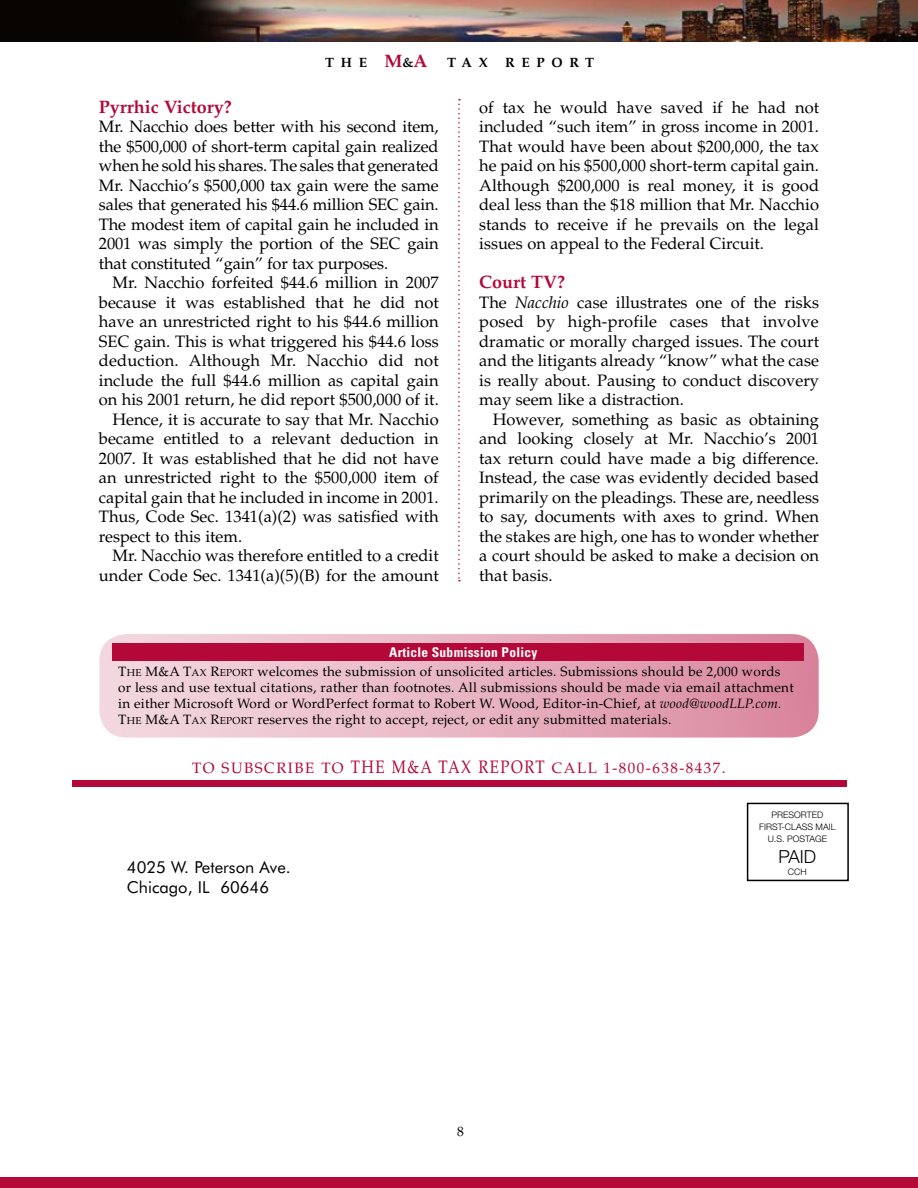
<style>
.page{position:relative;width:918px;height:1188px;background:#fff}
.page>*{position:absolute;margin:0;border:0;box-sizing:border-box;transform-origin:0 0}
.H2_A{font:700 18px "Palatino";color:#b30838}
.t1{font:300 18px "Helvetica Neue";color:#000}
.Body_A{font:16.5px/19.5px "Palatino";color:#000;text-align:justify}
.Body_A_f{font:16.5px/19.5px "Palatino";letter-spacing:-.005em;color:#000;text-align:justify}
.t2{font:16.5px "Futura BT";color:#000}
.t3{font:15px "Palatino";letter-spacing:.1em;color:#b30838}
.t4{font:13.5px/16.2px "Palatino";letter-spacing:.02em;color:#000}
.t5{font:700 condensed 13.5px "Univers";letter-spacing:.02em;color:#fff}
.t6{font:700 13.5px "Palatino";letter-spacing:.5em;color:#000}
.t7{font:300 9px/12px "Helvetica Neue";color:#000;text-align:center}
.s1{font-size:18px;color:#b30838}
.s2{font-style:italic}
.s3{font-style:inherit}
.s4{font-size:10.2px}
.s5{font-size:18px}
</style>
<div class="page">
<div style="left:72px;top:780px;width:774px;height:6px;background:#b30838"></div>
<div style="left:0;top:1177px;width:918px;height:11px;background:#b30838"></div>
<img style="left:0;top:0;width:918px;height:42px">
<div style="left:99px;top:634px;width:720px;height:104px;background:linear-gradient(to right,#f4dee4,#da889f);border-radius:27px"></div>
<div style="left:112px;top:643px;width:692px;height:18px;background:#b30838"></div>
<div style="left:747px;top:803px;width:102px;height:78px;border:2px solid #000"></div>
<svg style="left:458px;top:99px;width:2px;height:482px"></svg>
<p class="t6" style="left:325px;top:55px;width:164px">THE <span class="s1">M</span>&amp;<span class="s1">A</span> TAX</p>
<p class="t6" style="left:505px;top:55px;width:91px">REPORT</p>
<p class="H2_A" style="left:99px;top:96px;width:134px">Pyrrhic Victory?</p>
<p class="Body_A_f" style="left:99px;top:117px;width:341px">Mr. Nacchio does better with his second item, the $500,000 of short-term capital gain realized when he sold his shares. The sales that generated Mr. Nacchio’s $500,000 tax gain were the same sales that generated his $44.6 million SEC gain.<br>The modest item of capital gain he included in 2001 was simply the portion of the SEC gain that constituted “gain” for tax purposes.</p>
<p class="Body_A" style="left:99px;top:273px;width:341px;text-indent:14px">Mr. Nacchio forfeited $44.6 million in 2007 because it was established that he did not have an unrestricted right to his $44.6 million SEC gain. This is what triggered his $44.6 loss deduction. Although Mr. Nacchio did not include the full $44.6 million as capital gain on his 2001 return, he did report $500,000 of it.</p>
<p class="Body_A" style="left:99px;top:409px;width:341px;text-indent:14px">Hence, it is accurate to say that Mr. Nacchio became entitled to a relevant deduction in 2007. It was established that he did not have an unrestricted right to the $500,000 item of capital gain that he included in income in 2001.<br>Thus, Code Sec. 1341(a)(2) was satisfied with respect to this item.</p>
<p class="Body_A" style="left:99px;top:546px;width:341px;text-align:right">Mr. Nacchio was therefore entitled to a credit under Code Sec. 1341(a)(5)(B) for the amount</p>
<p class="Body_A" style="left:479px;top:97px;width:341px">of tax he would have saved if he had not included “such item” in gross income in 2001.<br>That would have been about $200,000, the tax he paid on his $500,000 short-term capital gain.<br>Although $200,000 is real money, it is good deal less than the $18 million that Mr. Nacchio stands to receive if he prevails on the legal issues on appeal to the Federal Circuit.</p>
<p class="H2_A" style="left:479px;top:271px;width:87px">Court TV?</p>
<p class="Body_A_f" style="left:479px;top:292px;width:341px">The <span class="s2">Nacchio</span> case illustrates one of the risks posed by high-profile cases that involve dramatic or morally charged issues. The court and the litigants already “know” what the case is really about. Pausing to conduct discovery may seem like a distraction.</p>
<p class="Body_A" style="left:479px;top:409px;width:341px;text-indent:14px">However, something as basic as obtaining and looking closely at Mr. Nacchio’s 2001 tax return could have made a big difference.<br>Instead, the case was evidently decided based primarily on the pleadings. These are, needless to say, documents with axes to grind. When the stakes are high, one has to wonder whether a court should be asked to make a decision on that basis.</p>
<p class="t5" style="left:389px;top:644px;width:150px">Article Submission Policy</p>
<p class="t4" style="left:118px;top:663px;width:677px"><span class="s3">T</span><span class="s4">HE</span> <span class="s3">M&amp;A T</span><span class="s4">AX</span> <span class="s3">R</span><span class="s4">EPORT</span> welcomes the submission of unsolicited articles. Submissions should be 2,000 words or less and use textual citations, rather than footnotes. All submissions should be made via email attachment in either Microsoft Word or WordPerfect format to Robert W. Wood, Editor-in-Chief, at <span class="s2">wood@woodLLP.com.<br></span><span class="s3">T</span><span class="s4">HE</span> <span class="s3">M&amp;A T</span><span class="s4">AX</span> <span class="s3">R</span><span class="s4">EPORT</span> reserves the right to accept, reject, or edit any submitted materials.</p>
<p class="t3" style="left:192px;top:759px;width:535px">TO SUBSCRIBE TO <span class="s5">THE M&amp;A TAX REPORT</span> CALL 1-800-638-8437.</p>
<p class="t7" style="left:759px;top:808px;width:78px">PRESORTED<br>FIRST-CLASS MAIL<br>U.S. POSTAGE</p>
<p class="t1" style="left:779px;top:845px;width:39px">PAID</p>
<p class="t2" style="left:127px;top:857px;width:165px">4025 W. Peterson Ave.</p>
<p class="t7" style="left:788px;top:865px;width:21px">CCH</p>
<p class="t2" style="left:127px;top:877px;width:144px">Chicago, IL 60646</p>
<p class="t4" style="left:457px;top:1124px;width:8px">8</p>
</div>
